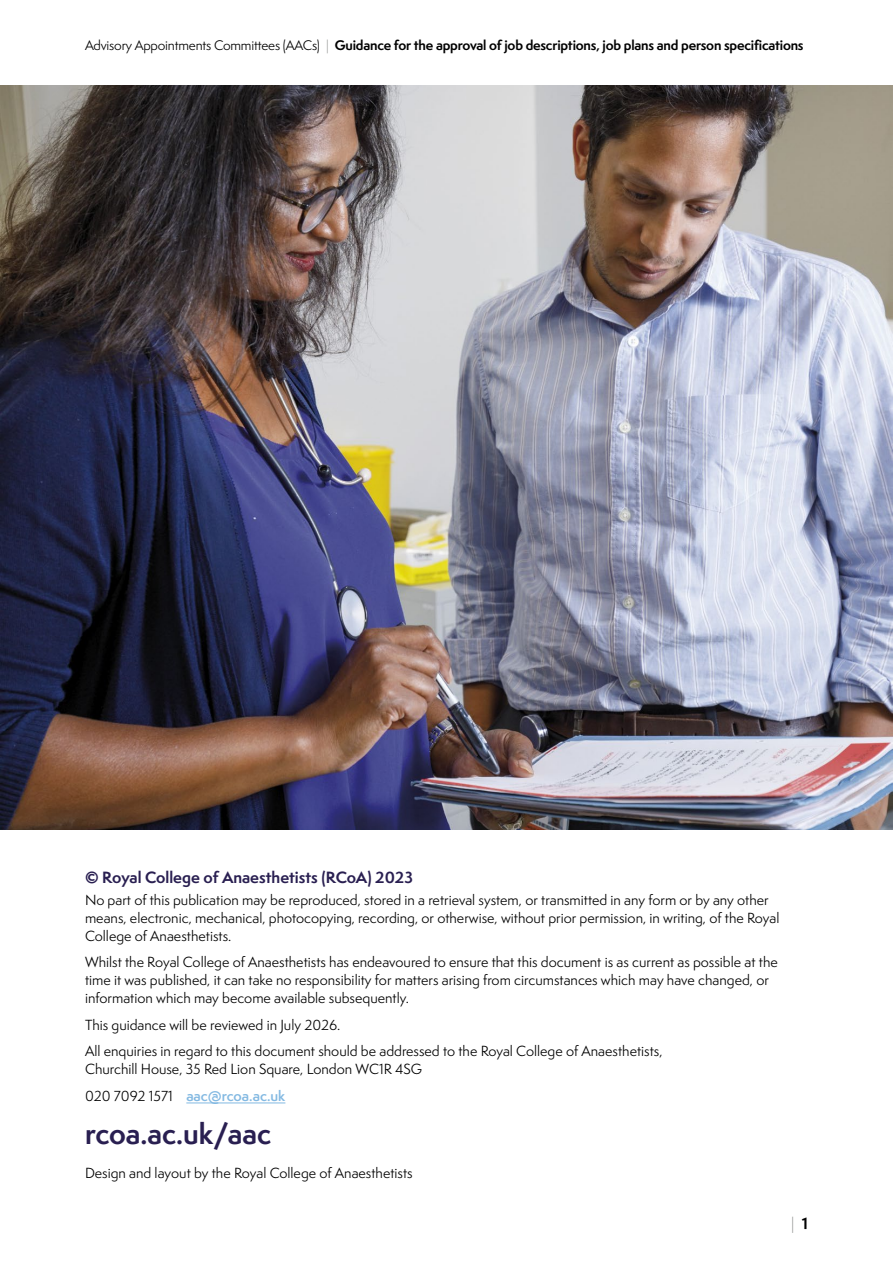
<style>
.page{position:relative;width:893px;height:1263px;background:#fff}
.page>*{position:absolute;margin:0;border:0;box-sizing:border-box;transform-origin:0 0}
.t1{font:700 27px "Semplicita Pro";color:#291f51}
.t2{font:700 15px "Semplicita Pro";color:#291f51}
.t3{font:300 15px "Semplicita Pro";color:#888a88}
.t4{font:13.5px/18px "Semplicita Pro";color:#000}
.t5{font:700 12.75px "Semplicita Pro";letter-spacing:-.015em;color:#000}
.s1{font-weight:400}
.s2{font-weight:300;color:#888a88}
.s3{font-weight:600;color:#83b9e2}
.s4{font-weight:700;color:#000}
</style>
<div class="page">
<hr style="left:186px;top:1102px;width:99px;height:1px;background:#83b9e2">
<img style="left:0;top:85px;width:893px;height:744px">
<p class="t5" style="left:85px;top:35px;width:720px"><span class="s1">Advisory Appointments Committees (AACs)</span> <span class="s2">|</span> Guidance for the approval of job descriptions, job plans and person specifications</p>
<p class="t2" style="left:85px;top:866px;width:329px">© Royal College of Anaesthetists (RCoA) 2023</p>
<p class="t4" style="left:85px;top:890px;width:696px">No part of this publication may be reproduced, stored in a retrieval system, or transmitted in any form or by any other means, electronic, mechanical, photocopying, recording, or otherwise, without prior permission, in writing, of the Royal<br>College of Anaesthetists.</p>
<p class="t4" style="left:85px;top:953px;width:694px">Whilst the Royal College of Anaesthetists has endeavoured to ensure that this document is as current as possible at the time it was published, it can take no responsibility for matters arising from circumstances which may have changed, or information which may become available subsequently.</p>
<p class="t4" style="left:85px;top:1011px;width:579px;line-height:26.5px">This guidance will be reviewed in July 2026.<br>All enquiries in regard to this document should be addressed to the Royal College of Anaesthetists,</p>
<p class="t4" style="left:85px;top:1056px;width:339px;line-height:26.5px">Churchill House, 35 Red Lion Square, London WC1R 4SG<br>020 7092 1571 <span class="s3">aac@rcoa.ac.uk</span></p>
<h1 class="t1" style="left:85px;top:1113px;width:188px">rcoa.ac.uk/aac</h1>
<p class="t4" style="left:85px;top:1164px;width:329px">Design and layout by the Royal College of Anaesthetists</p>
<p class="t3" style="left:791px;top:1213px;width:18px">| <span class="s4">1</span></p>
</div>
